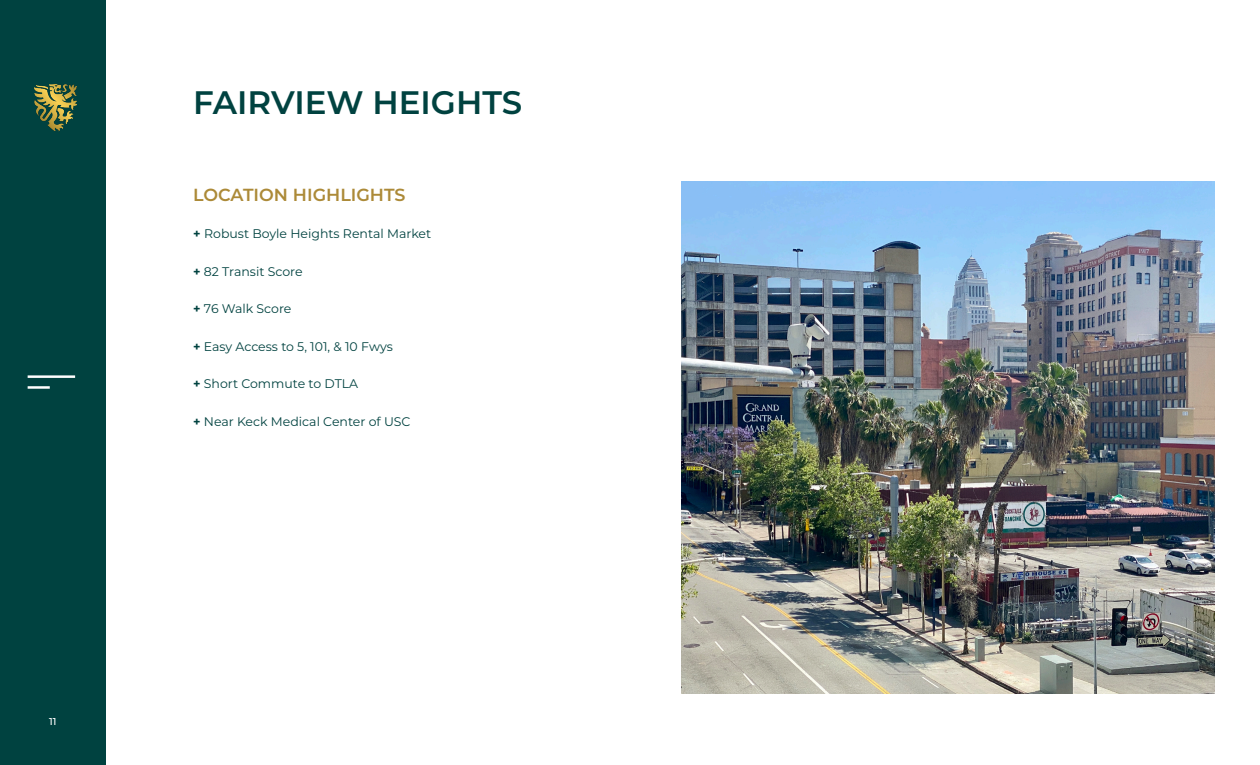
<style>
.page{position:relative;width:1260px;height:765px;background:#fff}
.page>*{position:absolute;margin:0;border:0;box-sizing:border-box;transform-origin:0 0}
.t1{font:600 32.5px "Montserrat";color:#004240}
.t2{font:600 17.5px "Montserrat";color:#ac8a38}
.t3{font:12.5px "Montserrat";color:#004240}
.t4{font:500 10px "Montserrat";color:#fff}
.s1{font-weight:700}
</style>
<div class="page">
<img style="left:681px;top:181px;width:534px;height:512px">
<div style="left:0;top:0;width:106px;height:765px;background:#004240"></div>
<hr style="left:28px;top:375px;width:47px;height:3px;background:#fff">
<hr style="left:28px;top:386px;width:22px;height:3px;background:#fff">
<img style="left:34px;top:84px;width:42px;height:48px">
<p class="t4" style="left:49px;top:714px;width:9px">11</p>
<p class="t1" style="left:193px;top:79px;width:331px">FAIRVIEW HEIGHTS</p>
<p class="t2" style="left:193px;top:182px;width:214px">LOCATION HIGHLIGHTS</p>
<p class="t3" style="left:193px;top:225px;width:240px"><span class="s1">+</span> Robust Boyle Heights Rental Market</p>
<p class="t3" style="left:193px;top:263px;width:111px"><span class="s1">+</span> 82 Transit Score</p>
<p class="t3" style="left:193px;top:300px;width:100px"><span class="s1">+</span> 76 Walk Score</p>
<p class="t3" style="left:193px;top:338px;width:201px"><span class="s1">+</span> Easy Access to 5, 101, &amp; 10 Fwys</p>
<p class="t3" style="left:193px;top:375px;width:167px"><span class="s1">+</span> Short Commute to DTLA</p>
<p class="t3" style="left:193px;top:413px;width:219px"><span class="s1">+</span> Near Keck Medical Center of USC</p>
</div>
